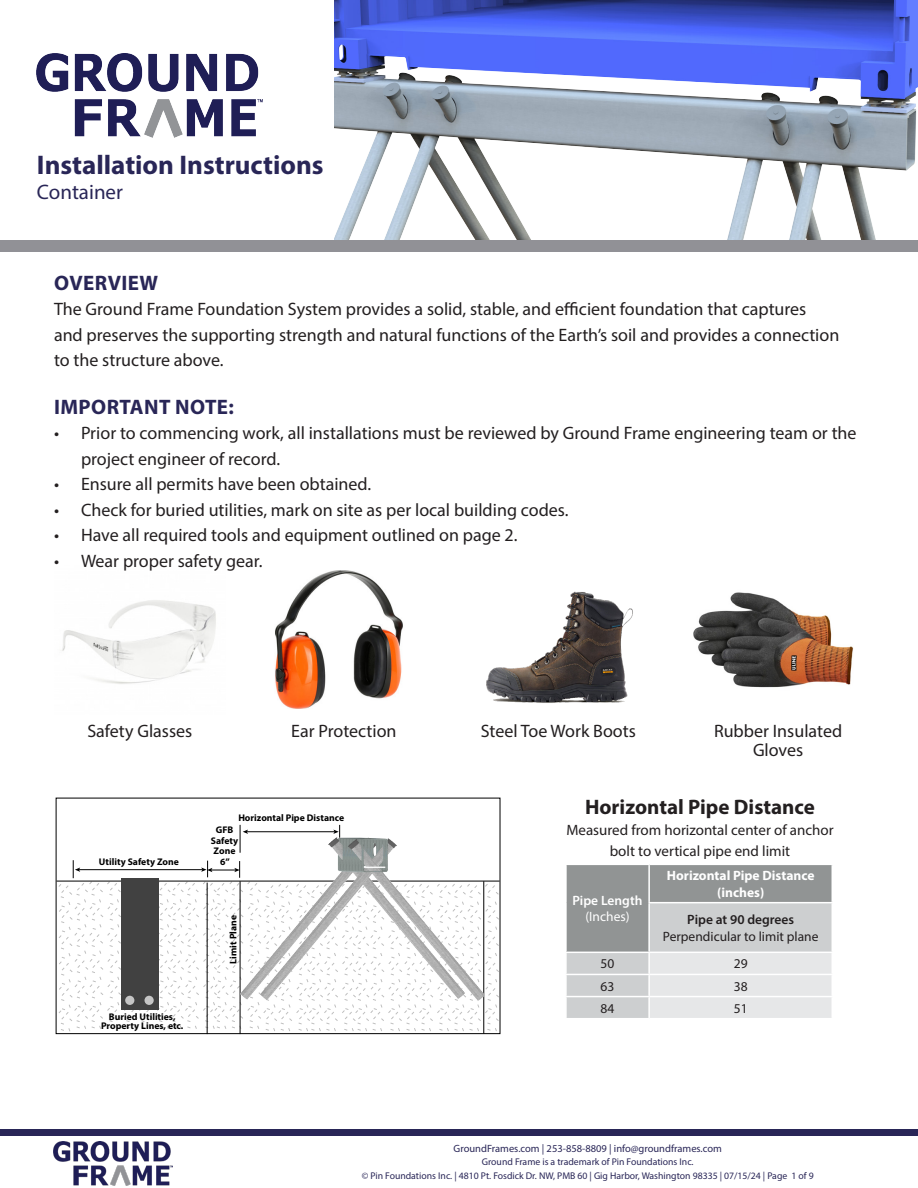
<style>
.page{position:relative;width:918px;height:1188px;background:#fff}
.page>*{position:absolute;margin:0;border:0;box-sizing:border-box;transform-origin:0 0}
.t1{font:700 27px "Myriad Pro";color:#292657}
.t2{font:700 21px "Myriad Pro";letter-spacing:.02em;color:#292657}
.t3{font:700 21px "Myriad Pro";color:#231f20}
.t4{font:21px "Myriad Pro";color:#292657}
.t5{font:18px/25.5px "Myriad Pro";color:#231f20}
.t6{font:15px "Myriad Pro";color:#231f20}
.t7{font:13.5px "Myriad Pro";color:#231f20}
.t8{font:700 13.5px/16.2px "Myriad Pro";color:#fff;text-align:center}
.t9{font:600 13.5px/16.2px "Myriad Pro";color:#fff;text-align:center}
.t10{font:600 13.5px "Myriad Pro";color:#231f20}
.t11{font:10.5px "Myriad Pro";color:#292657}
.t12{font:9.75px/13.5px "Myriad Pro";color:#292657;text-align:center}
.t13{font:700 9.6px/10.8px "Myriad Pro";color:#000;text-align:center}
.s1{font-weight:400}
</style>
<div class="page">
<img style="left:53px;top:1141px;width:120px;height:44px">
<div style="left:0;top:1130px;width:918px;height:6px;background:#292657"></div>
<img style="left:334px;top:0;width:584px;height:240px">
<img style="left:62px;top:600px;width:154px;height:84px">
<img style="left:275px;top:570px;width:128px;height:138px">
<img style="left:486px;top:591px;width:147px;height:112px">
<img style="left:693px;top:592px;width:161px;height:96px">
<img style="left:37px;top:54px;width:225px;height:83px">
<div style="left:0;top:240px;width:918px;height:11px;background:#919196"></div>
<hr style="left:247px;top:831px;width:88px;height:1px;background:#000">
<svg style="left:240px;top:825px;width:8px;height:10px"></svg>
<svg style="left:333px;top:825px;width:7px;height:10px"></svg>
<svg style="left:59px;top:860px;width:440px;height:171px"></svg>
<hr style="left:207px;top:883px;width:1px;height:151px;background:#000">
<hr style="left:57px;top:881px;width:443px;height:1px;background:#000">
<div style="left:121px;top:879px;width:37px;height:131px;background:#414141"></div>
<div style="left:125px;top:996px;width:9px;height:9px;background:#c5c5c5;border-radius:50%"></div>
<div style="left:145px;top:996px;width:9px;height:9px;background:#c5c5c5;border-radius:50%"></div>
<img style="left:240px;top:835px;width:250px;height:200px">
<div style="left:566px;top:864px;width:83px;height:88px;background:#919494"></div>
<div style="left:649px;top:864px;width:183px;height:39px;background:#919494"></div>
<hr style="left:565px;top:864px;width:84px;height:1px;background:#fff">
<hr style="left:565px;top:865px;width:2px;height:38px;background:#fff">
<svg style="left:566px;top:903px;width:266px;height:115px;background:#d0d1d2"></svg>
<hr style="left:649px;top:974px;width:184px;height:1px;background:#fff">
<hr style="left:649px;top:996px;width:184px;height:1px;background:#fff">
<hr style="left:565px;top:952px;width:84px;height:1px;background:#fff">
<hr style="left:565px;top:953px;width:2px;height:21px;background:#fff">
<hr style="left:648px;top:953px;width:2px;height:21px;background:#fff">
<hr style="left:565px;top:974px;width:84px;height:1px;background:#fff">
<hr style="left:565px;top:975px;width:2px;height:21px;background:#fff">
<hr style="left:648px;top:975px;width:2px;height:21px;background:#fff">
<hr style="left:565px;top:996px;width:84px;height:1px;background:#fff">
<hr style="left:565px;top:997px;width:2px;height:21px;background:#fff">
<hr style="left:648px;top:997px;width:2px;height:21px;background:#fff">
<hr style="left:649px;top:864px;width:184px;height:1px;background:#fff">
<hr style="left:648px;top:865px;width:2px;height:37px;background:#fff">
<hr style="left:648px;top:902px;width:185px;height:1px;background:#fff">
<p class="t1" style="left:37px;top:147px;width:288px">Installation Instructions</p>
<p class="t4" style="left:37px;top:179px;width:88px">Container</p>
<p class="t2" style="left:54px;top:269px;width:106px">OVERVIEW</p>
<p class="t5" style="left:54px;top:296px;width:787px">The Ground Frame Foundation System provides a solid, stable, and efficient foundation that captures and preserves the supporting strength and natural functions of the Earth’s soil and provides a connection to the structure above.</p>
<p class="t2" style="left:54px;top:393px;width:181px">IMPORTANT NOTE:</p>
<p class="t5" style="left:81px;top:420px;width:777px;text-indent:-27px">• Prior to commencing work, all installations must be reviewed by Ground Frame engineering team or the project engineer of record.</p>
<p class="t5" style="left:54px;top:471px;width:319px">• Ensure all permits have been obtained.</p>
<p class="t5" style="left:54px;top:496px;width:516px">• Check for buried utilities, mark on site as per local building codes.</p>
<p class="t5" style="left:54px;top:522px;width:465px">• Have all required tools and equipment outlined on page 2.</p>
<p class="t5" style="left:54px;top:547px;width:210px">• Wear proper safety gear.</p>
<p class="t5" style="left:87px;top:718px;width:107px">Safety Glasses</p>
<p class="t5" style="left:291px;top:718px;width:107px">Ear Protection</p>
<p class="t5" style="left:481px;top:718px;width:157px">Steel Toe Work Boots</p>
<p class="t5" style="left:714px;top:721px;width:130px;line-height:19.5px;text-align:center">Rubber Insulated<br>Gloves</p>
<p class="t13" style="left:99px;top:856px;width:81px">Utility Safety Zone</p>
<p class="t13" style="left:101px;top:1011px;width:84px;line-height:9.6px">Buried Utilities,<br>Property Lines, etc.</p>
<p class="t13" style="left:238px;top:812px;width:107px">Horizontal Pipe Distance</p>
<p class="t13" style="left:211px;top:824px;width:29px">GFB<br>Safety<br>Zone<br>6”</p>
<p class="t13" style="left:228px;top:964px;width:50px;rotate:-90deg">Limit Plane</p>
<p class="t3" style="left:585px;top:793px;width:231px">Horizontal Pipe Distance</p>
<p class="t6" style="left:566px;top:821px;width:269px">Measured from horizontal center of anchor</p>
<p class="t6" style="left:610px;top:842px;width:182px">bolt to vertical pipe end limit</p>
<p class="t9" style="left:573px;top:892px;width:71px">Pipe Length <span class="s1">(Inches)</span></p>
<p class="t8" style="left:667px;top:867px;width:149px">Horizontal Pipe Distance (inches)</p>
<p class="t10" style="left:687px;top:911px;width:108px">Pipe at 90 degrees</p>
<p class="t7" style="left:663px;top:928px;width:157px">Perpendicular to limit plane</p>
<p class="t7" style="left:601px;top:956px;width:15px">50</p>
<p class="t7" style="left:734px;top:956px;width:15px">29</p>
<p class="t7" style="left:601px;top:978px;width:15px">63</p>
<p class="t7" style="left:734px;top:978px;width:15px">38</p>
<p class="t7" style="left:601px;top:1000px;width:15px">84</p>
<p class="t7" style="left:734px;top:1000px;width:15px">51</p>
<p class="t11" style="left:454px;top:1142px;width:270px">GroundFrames.com | 253-858-8809 | info@groundframes.com</p>
<p class="t12" style="left:362px;top:1155px;width:454px">Ground Frame is a trademark of Pin Foundations Inc.<br>© Pin Foundations Inc. | 4810 Pt. Fosdick Dr. NW, PMB 60 | Gig Harbor, Washington 98335 | 07/15/24 | Page 1 of 9</p>
</div>
